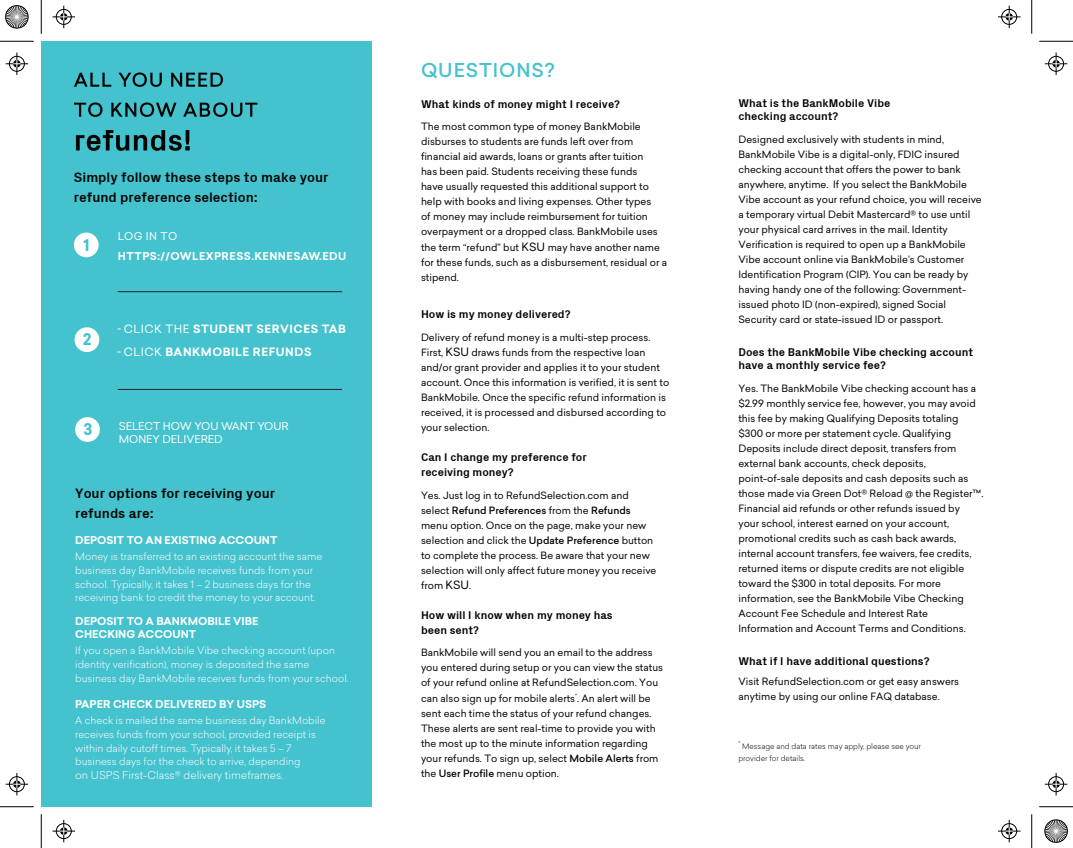
<style>
.page{position:relative;width:1073px;height:848px;background:#fff}
.page>*{position:absolute;margin:0;border:0;box-sizing:border-box;transform-origin:0 0}
.t1{font:500 18.75px "Sailec";letter-spacing:.05em;color:#44c2ce}
.t2{font:700 15.75px "Sailec";color:#46c2ce}
.t3{font:700 13.75px/20px "Px Grotesk";color:#040503}
.t4{font:700 11.25px/13.5px "Px Grotesk";color:#040503}
.t5{font:700 11.25px "Sailec";letter-spacing:.05em;color:#fff}
.t6{font:700 10.62px/12.8px "Sailec";color:#fff}
.t7{font:10.62px/13.5px "Sailec";color:#fff}
.t8{font:300 10.62px "Sailec";color:#fff}
.t9{font:700 10.62px "Sailec";letter-spacing:.04em;color:#fff}
.t10{font:300 10px/13.8px "Sailec";color:#fff}
.t11{font:9.88px/15px "Sailec";color:#040503}
.t12{font:300 7.5px/11.2px "Sailec";color:#040503}
.t13{font:300 6.5px "Sailec";color:#040503}
.s1{font-weight:400;font-size:10.62px}
.s2{font-weight:400}
.s3{font-size:11.25px}
.s4{font-weight:500}
</style>
<div class="page">
<div style="left:41px;top:41px;width:330px;height:765px;background:#44c2ce"></div>
<div style="left:74px;top:232px;width:25px;height:25px;background:#fff;border-radius:50%"></div>
<div style="left:75px;top:327px;width:24px;height:25px;background:#fff;border-radius:50%"></div>
<div style="left:75px;top:417px;width:25px;height:25px;background:#fff;border-radius:50%"></div>
<hr style="left:118px;top:291px;width:224px;height:1px;background:#231f20">
<hr style="left:118px;top:389px;width:224px;height:1px;background:#231f20">
<svg style="left:74px;top:73px;width:37px;height:14px"></svg>
<svg style="left:118px;top:72px;width:44px;height:15px"></svg>
<svg style="left:171px;top:73px;width:52px;height:14px"></svg>
<svg style="left:74px;top:102px;width:28px;height:15px"></svg>
<svg style="left:111px;top:102px;width:65px;height:15px"></svg>
<svg style="left:183px;top:102px;width:74px;height:15px"></svg>
<svg style="left:76px;top:130px;width:114px;height:21px"></svg>
<hr style="left:0;top:41px;width:34px;height:1px;background:#000">
<hr style="left:1039px;top:41px;width:33px;height:1px;background:#000">
<hr style="left:0;top:806px;width:34px;height:1px;background:#000">
<hr style="left:1039px;top:806px;width:33px;height:1px;background:#000">
<hr style="left:41px;top:0;width:1px;height:34px;background:#000">
<hr style="left:41px;top:814px;width:1px;height:34px;background:#000">
<hr style="left:1031px;top:0;width:1px;height:34px;background:#000">
<hr style="left:1031px;top:814px;width:1px;height:34px;background:#000">
<svg style="left:52px;top:6px;width:23px;height:22px"></svg>
<svg style="left:998px;top:6px;width:22px;height:22px"></svg>
<svg style="left:52px;top:819px;width:23px;height:23px"></svg>
<svg style="left:998px;top:819px;width:22px;height:23px"></svg>
<svg style="left:6px;top:52px;width:22px;height:23px"></svg>
<svg style="left:6px;top:773px;width:22px;height:22px"></svg>
<svg style="left:1044px;top:52px;width:23px;height:23px"></svg>
<svg style="left:1044px;top:773px;width:23px;height:22px"></svg>
<svg style="left:5px;top:5px;width:24px;height:24px"></svg>
<svg style="left:1044px;top:819px;width:24px;height:24px"></svg>
<h3 class="t3" style="left:74px;top:166px;width:256px">Simply follow these steps to make your refund preference selection:</h3>
<h2 class="t2" style="left:83px;top:234px;width:8px">1</h2>
<h2 class="t2" style="left:83px;top:328px;width:10px">2</h2>
<p class="t7" style="left:118px;top:229px;width:61px">LOG IN TO</p>
<p class="t9" style="left:118px;top:248px;width:230px">HTTPS://OWLEXPRESS.KENNESAW.EDU</p>
<p class="t5" style="left:117px;top:321px;width:230px"><span class="s1">-</span> <span class="s2">CLICK THE</span> STUDENT SERVICES TAB</p>
<p class="t5" style="left:117px;top:344px;width:196px"><span class="s1">-</span> <span class="s2">CLICK</span> BANKMOBILE REFUNDS</p>
<h2 class="t2" style="left:83px;top:418px;width:10px">3</h2>
<p class="t7" style="left:119px;top:419px;width:172px">SELECT HOW YOU WANT YOUR<br>MONEY DELIVERED</p>
<h3 class="t3" style="left:75px;top:482px;width:201px">Your options for receiving your refunds are:</h3>
<p class="t6" style="left:75px;top:533px;width:204px">DEPOSIT TO AN EXISTING ACCOUNT</p>
<p class="t10" style="left:75px;top:549px;width:249px">Money is transferred to an existing account the same business day BankMobile receives funds from your school. Typically, it takes 1 – 2 business days for the receiving bank to credit the money to your account.</p>
<p class="t6" style="left:75px;top:615px;width:185px">DEPOSIT TO A BANKMOBILE VIBE<br>CHECKING ACCOUNT</p>
<p class="t10" style="left:75px;top:643px;width:275px">If you open a BankMobile Vibe checking account (upon identity verification), money is deposited the same business day BankMobile receives funds from your school.</p>
<p class="t6" style="left:75px;top:697px;width:192px">PAPER CHECK DELIVERED BY USPS</p>
<p class="t10" style="left:75px;top:713px;width:252px">A check is mailed the same business day BankMobile receives funds from your school, provided receipt is within daily cutoff times. Typically, it takes 5 – 7 business days for the check to arrive, depending</p>
<p class="t8" style="left:75px;top:768px;width:209px">on USPS First-Class® delivery timeframes.</p>
<h1 class="t1" style="left:421px;top:57px;width:135px">QUESTIONS?</h1>
<p class="t4" style="left:421px;top:97px;width:201px">What kinds of money might I receive?</p>
<p class="t11" style="left:421px;top:119px;width:248px">The most common type of money BankMobile disburses to students are funds left over from financial aid awards, loans or grants after tuition<br>has been paid. Students receiving these funds<br>have usually requested this additional support to help with books and living expenses. Other types<br>of money may include reimbursement for tuition overpayment or a dropped class. BankMobile uses the term “refund” but <span class="s3">KSU</span> may have another name for these funds, such as a disbursement, residual or a stipend.</p>
<p class="t4" style="left:421px;top:307px;width:151px">How is my money delivered?</p>
<p class="t11" style="left:421px;top:329px;width:250px">Delivery of refund money is a multi-step process.<br>First, <span class="s3">KSU</span> draws funds from the respective loan and/or grant provider and applies it to your student account. Once this information is verified, it is sent to BankMobile. Once the specific refund information is received, it is processed and disbursed according to your selection.</p>
<p class="t4" style="left:421px;top:449px;width:167px;line-height:15px">Can I change my preference for receiving money?</p>
<p class="t11" style="left:421px;top:487px;width:237px">Yes. Just log in to RefundSelection.com and select <span class="s4">Refund Preferences</span> from the <span class="s4">Refunds </span>menu option. Once on the page, make your new selection and click the <span class="s4">Update Preference</span> button to complete the process. Be aware that your new selection will only affect future money you receive from <span class="s3">KSU</span>.</p>
<p class="t4" style="left:421px;top:607px;width:193px;line-height:15px">How will I know when my money has been sent?</p>
<p class="t11" style="left:421px;top:645px;width:244px">BankMobile will send you an email to the address you entered during setup or you can view the status of your refund online at RefundSelection.com. You can also sign up for mobile alerts<sup>*</sup>. An alert will be sent each time the status of your refund changes.<br>These alerts are sent real-time to provide you with the most up to the minute information regarding your refunds. To sign up, select <span class="s4">Mobile Alerts</span> from the <span class="s4">User Profile</span> menu option.</p>
<p class="t4" style="left:738px;top:96px;width:153px">What is the BankMobile Vibe checking account?</p>
<p class="t11" style="left:738px;top:132px;width:245px">Designed exclusively with students in mind, BankMobile Vibe is a digital-only, FDIC insured checking account that offers the power to bank anywhere, anytime. If you select the BankMobile Vibe account as your refund choice, you will receive a temporary virtual Debit Mastercard® to use until your physical card arrives in the mail. Identity Verification is required to open up a BankMobile Vibe account online via BankMobile’s Customer Identification Program (CIP). You can be ready by having handy one of the following: Government&shy;issued photo ID (non-expired), signed Social Security card or state-issued ID or passport.</p>
<p class="t4" style="left:738px;top:345px;width:236px">Does the BankMobile Vibe checking account have a monthly service fee?</p>
<p class="t11" style="left:738px;top:380px;width:246px">Yes. The BankMobile Vibe checking account has a $2.99 monthly service fee, however, you may avoid this fee by making Qualifying Deposits totaling $300 or more per statement cycle. Qualifying Deposits include direct deposit, transfers from external bank accounts, check deposits, point-of-sale deposits and cash deposits such as those made via Green Dot® Reload @ the Register™.<br>Financial aid refunds or other refunds issued by<br>your school, interest earned on your account, promotional credits such as cash back awards, internal account transfers, fee waivers, fee credits, returned items or dispute credits are not eligible toward the $300 in total deposits. For more information, see the BankMobile Vibe Checking Account Fee Schedule and Interest Rate Information and Account Terms and Conditions.</p>
<p class="t4" style="left:738px;top:654px;width:192px">What if I have additional questions?</p>
<p class="t11" style="left:738px;top:673px;width:222px">Visit RefundSelection.com or get easy answers anytime by using our online FAQ database.</p>
<p class="t13" style="left:738px;top:738px;width:4px">*</p>
<p class="t12" style="left:738px;top:740px;width:184px;text-indent:4px">Message and data rates may apply, please see your provider for details.</p>
</div>
